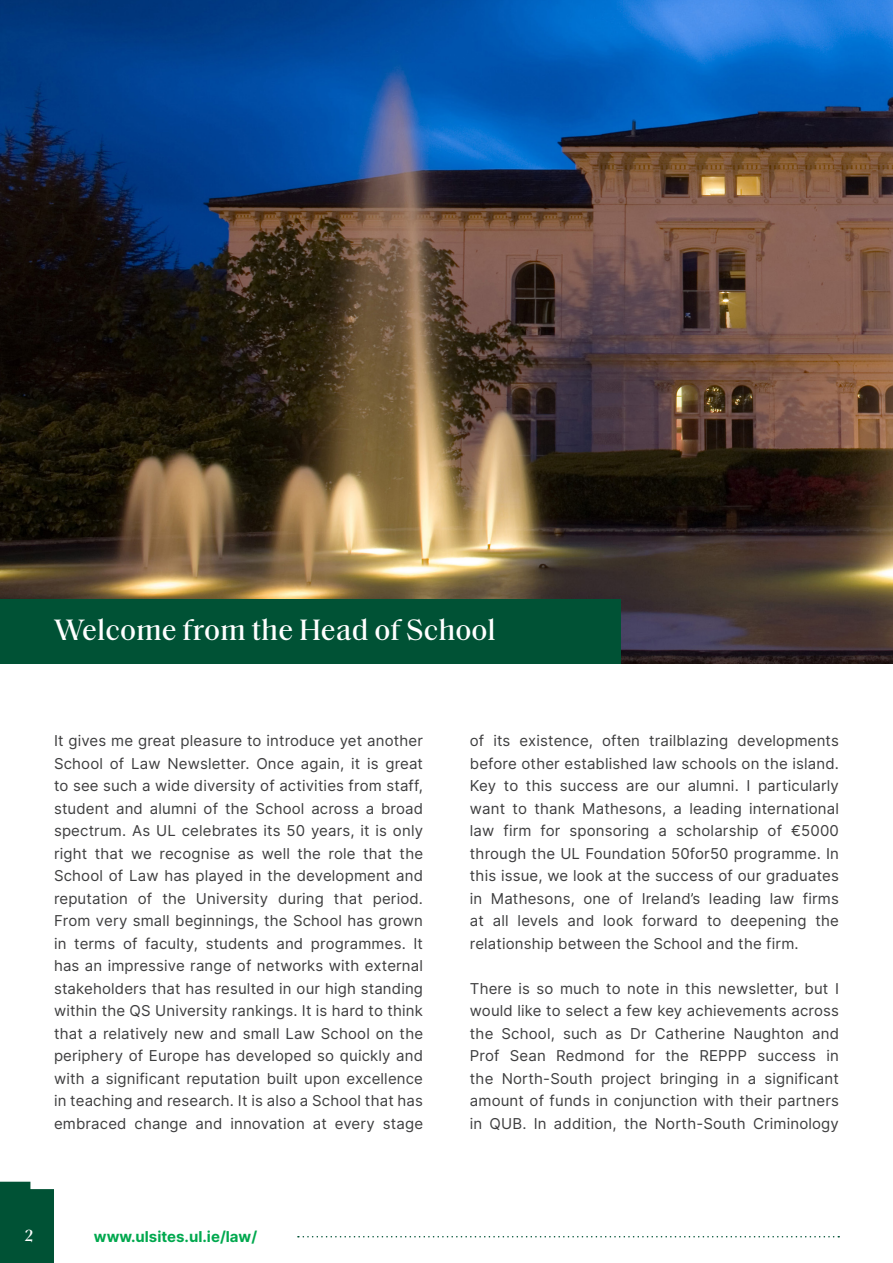
<style>
.page{position:relative;width:893px;height:1263px;background:#fff}
.page>*{position:absolute;margin:0;border:0;box-sizing:border-box;transform-origin:0 0}
.t1{font:500 30px "Saol Text";color:#fff}
.t2{font:500 16.5px "Saol Text";color:#fff}
.t3{font:15px/22.5px "Inter";letter-spacing:.01em;color:#3e3e3f;text-align:justify}
.t4{font:700 15px "Inter";color:#00a84e}
</style>
<div class="page">
<div style="left:0;top:1182px;width:54px;height:81px;background:#005235"></div>
<svg style="left:298px;top:1236px;width:541px;height:1px"></svg>
<img style="left:0;top:0;width:893px;height:663px">
<div style="left:0;top:599px;width:621px;height:64px;background:#005235"></div>
<p class="t1" style="left:54px;top:608px;width:443px">Welcome from the Head of School</p>
<p class="t3" style="left:54px;top:729px;width:371px">It gives me great pleasure to introduce yet another School of Law Newsletter. Once again, it is great to see such a wide diversity of activities from staff, student and alumni of the School across a broad spectrum. As UL celebrates its 50 years, it is only right that we recognise as well the role that the School of Law has played in the development and reputation of the University during that period.<br>From very small beginnings, the School has grown in terms of faculty, students and programmes. It has an impressive range of networks with external stakeholders that has resulted in our high standing within the QS University rankings. It is hard to think that a relatively new and small Law School on the periphery of Europe has developed so quickly and with a significant reputation built upon excellence in teaching and research. It is also a School that has embraced change and innovation at every stage</p>
<p class="t3" style="left:470px;top:729px;width:371px">of its existence, often trailblazing developments before other established law schools on the island.<br>Key to this success are our alumni. I particularly want to thank Mathesons, a leading international law firm for sponsoring a scholarship of €5000 through the UL Foundation 50for50 programme. In this issue, we look at the success of our graduates in Mathesons, one of Ireland’s leading law firms at all levels and look forward to deepening the relationship between the School and the firm.</p>
<p class="t3" style="left:470px;top:976px;width:371px">There is so much to note in this newsletter, but I would like to select a few key achievements across the School, such as Dr Catherine Naughton and Prof Sean Redmond for the REPPP success in the North-South project bringing in a significant amount of funds in conjunction with their partners in QUB. In addition, the North-South Criminology</p>
<p class="t2" style="left:25px;top:1224px;width:10px">2</p>
<p class="t4" style="left:94px;top:1225px;width:165px">www.ulsites.ul.ie/law/</p>
</div>
